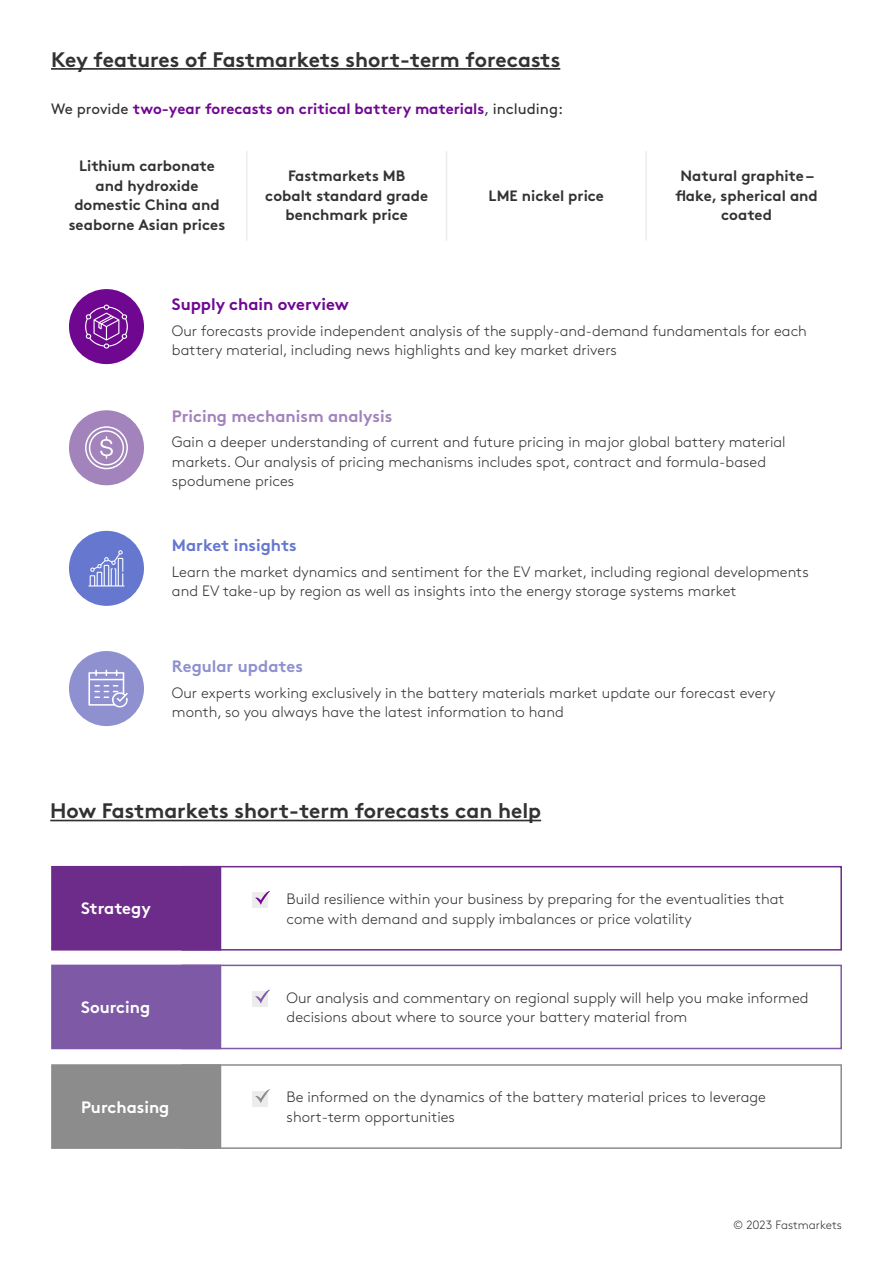
<style>
.page{position:relative;width:893px;height:1263px;background:#fff}
.page>*{position:absolute;margin:0;border:0;box-sizing:border-box;transform-origin:0 0}
.t1{font:700 21px "Brown Std";color:#323232}
.t2{font:700 16.5px "Brown Std";color:#fff}
.t3{font:700 16.5px "Brown Std";color:#a283bc}
.t4{font:700 16.5px "Brown Std";color:#6f0791}
.t5{font:700 16.5px "Brown Std";color:#6577cf}
.t6{font:700 16.5px "Brown Std";color:#8f90cf}
.t7{font:300 15px/19.5px "Brown Std";color:#323232}
.t8{font:700 15px/19.5px "Brown Std";color:#323232;text-align:center}
.t9{font:700 15px "Brown Std";color:#6f0791}
.t10{font:300 12px "Brown Std";color:#323232}
.s1{font-weight:400;color:#323232}
</style>
<div class="page">
<div style="left:69px;top:651px;width:75px;height:75px;background:#8f90cf;border-radius:50%"></div>
<div style="left:69px;top:289px;width:75px;height:75px;background:#6f0791;border-radius:50%"></div>
<div style="left:69px;top:410px;width:75px;height:75px;background:#a283bc;border-radius:50%"></div>
<div style="left:69px;top:531px;width:75px;height:75px;background:#6577cf;border-radius:50%"></div>
<svg style="left:85px;top:305px;width:43px;height:44px"></svg>
<svg style="left:88px;top:550px;width:37px;height:36px"></svg>
<svg style="left:88px;top:669px;width:40px;height:39px"></svg>
<svg style="left:85px;top:426px;width:43px;height:44px"></svg>
<hr style="left:51px;top:68px;width:509px;height:2px;background:#323232">
<hr style="left:246px;top:151px;width:2px;height:90px;background:#ececec">
<hr style="left:645px;top:151px;width:2px;height:90px;background:#ececec">
<hr style="left:446px;top:151px;width:1px;height:90px;background:#ececec">
<hr style="left:50px;top:820px;width:491px;height:1px;background:#323232">
<div style="left:51px;top:866px;width:130px;height:84px;background:#6d2b8a"></div>
<div style="left:51px;top:965px;width:130px;height:84px;background:#7e5aa6"></div>
<div style="left:51px;top:1064px;width:130px;height:85px;background:#8c8c8c"></div>
<svg style="left:181px;top:865px;width:661px;height:86px"></svg>
<svg style="left:181px;top:964px;width:661px;height:86px"></svg>
<svg style="left:181px;top:1064px;width:661px;height:85px"></svg>
<div style="left:252px;top:892px;width:15px;height:16px;background:#ececec"></div>
<div style="left:252px;top:991px;width:15px;height:15px;background:#ececec"></div>
<div style="left:252px;top:1091px;width:15px;height:15px;background:#ececec"></div>
<svg style="left:255px;top:891px;width:15px;height:14px"></svg>
<svg style="left:255px;top:990px;width:15px;height:13px"></svg>
<svg style="left:255px;top:1089px;width:15px;height:14px"></svg>
<h1 class="t1" style="left:51px;top:47px;width:511px">Key features of Fastmarkets short-term forecasts</h1>
<p class="t9" style="left:51px;top:100px;width:514px"><span class="s1">We provide</span> two-year forecasts on critical battery materials<span class="s1">, including:</span></p>
<p class="t8" style="left:69px;top:156px;width:158px">Lithium carbonate and hydroxide domestic China and seaborne Asian prices</p>
<p class="t8" style="left:265px;top:166px;width:164px">Fastmarkets MB cobalt standard grade benchmark price</p>
<p class="t8" style="left:675px;top:166px;width:144px">Natural graphite – flake, spherical and coated</p>
<p class="t8" style="left:489px;top:185px;width:117px">LME nickel price</p>
<p class="t4" style="left:172px;top:294px;width:178px">Supply chain overview</p>
<p class="t7" style="left:172px;top:321px;width:636px">Our forecasts provide independent analysis of the supply-and-demand fundamentals for each battery material, including news highlights and key market drivers</p>
<p class="t3" style="left:172px;top:406px;width:222px">Pricing mechanism analysis</p>
<p class="t7" style="left:172px;top:433px;width:615px">Gain a deeper understanding of current and future pricing in major global battery material markets. Our analysis of pricing mechanisms includes spot, contract and formula-based spodumene prices</p>
<p class="t5" style="left:172px;top:535px;width:126px">Market insights</p>
<p class="t7" style="left:172px;top:562px;width:638px">Learn the market dynamics and sentiment for the EV market, including regional developments and EV take-up by region as well as insights into the energy storage systems market</p>
<p class="t6" style="left:172px;top:656px;width:133px">Regular updates</p>
<p class="t7" style="left:172px;top:683px;width:605px">Our experts working exclusively in the battery materials market update our forecast every month, so you always have the latest information to hand</p>
<h1 class="t1" style="left:50px;top:798px;width:492px">How Fastmarkets short-term forecasts can help</h1>
<p class="t2" style="left:81px;top:898px;width:71px">Strategy</p>
<p class="t2" style="left:81px;top:997px;width:71px">Sourcing</p>
<p class="t2" style="left:81px;top:1097px;width:90px">Purchasing</p>
<p class="t7" style="left:287px;top:889px;width:499px">Build resilience within your business by preparing for the eventualities that come with demand and supply imbalances or price volatility</p>
<p class="t7" style="left:287px;top:988px;width:523px">Our analysis and commentary on regional supply will help you make informed decisions about where to source your battery material from</p>
<p class="t7" style="left:287px;top:1088px;width:481px">Be informed on the dynamics of the battery material prices to leverage short-term opportunities</p>
<p class="t10" style="left:733px;top:1218px;width:110px">© 2023 Fastmarkets</p>
</div>
